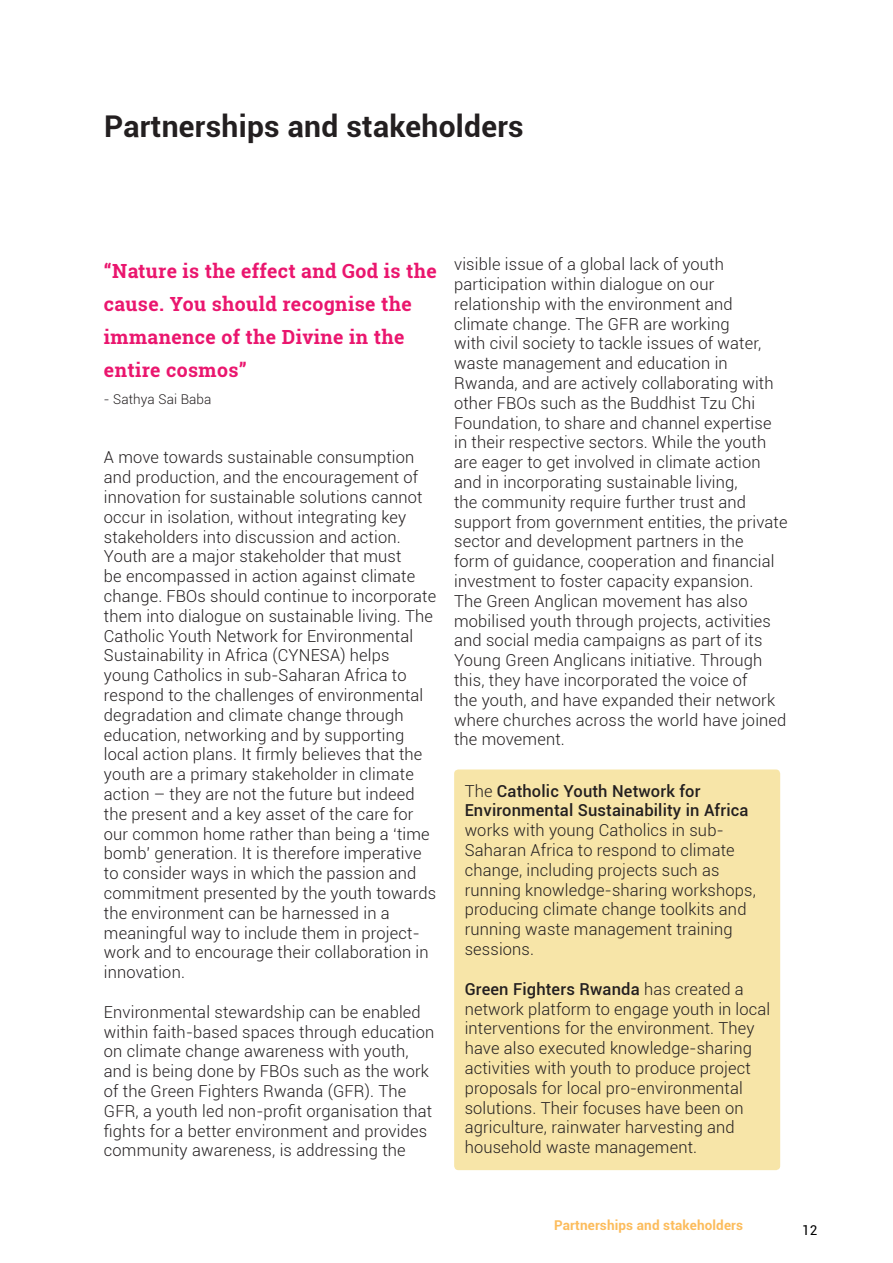
<style>
.page{position:relative;width:893px;height:1263px;background:#fff}
.page>*{position:absolute;margin:0;border:0;box-sizing:border-box;transform-origin:0 0}
.t1{font:700 30px "Roboto";letter-spacing:.01em;color:#231f20}
.t2{font:700 19.5px/33px "Roboto Slab";letter-spacing:.02em;color:#ea166e}
.t3{font:300 16.5px/19.8px "Roboto";letter-spacing:.01em;color:#231f20}
.t4{font:700 13.5px "Roboto";letter-spacing:.01em;color:#fcbc5c}
.t5{font:300 13.5px "Roboto";letter-spacing:.01em;color:#231f20}
.t6{font:13.5px "Roboto";color:#000}
.s1{font-weight:500}
</style>
<div class="page">
<div style="left:454px;top:769px;width:326px;height:401px;background:#f7e5a8;border-radius:4px"></div>
<p class="t1" style="left:104px;top:105px;width:421px">Partnerships and stakeholders</p>
<p class="t2" style="left:104px;top:254px;width:334px">“Nature is the effect and God is the cause. You should recognise the immanence of the Divine in the entire cosmos”</p>
<p class="t5" style="left:104px;top:390px;width:109px">- Sathya Sai Baba</p>
<p class="t3" style="left:104px;top:447px;width:334px">A move towards sustainable consumption and production, and the encouragement of innovation for sustainable solutions cannot occur in isolation, without integrating key stakeholders into discussion and action.<br>Youth are a major stakeholder that must<br>be encompassed in action against climate change. FBOs should continue to incorporate them into dialogue on sustainable living. The Catholic Youth Network for Environmental Sustainability in Africa (CYNESA) helps young Catholics in sub-Saharan Africa to respond to the challenges of environmental degradation and climate change through education, networking and by supporting local action plans. It firmly believes that the youth are a primary stakeholder in climate action – they are not the future but indeed the present and a key asset of the care for our common home rather than being a ‘time bomb’ generation. It is therefore imperative to consider ways in which the passion and commitment presented by the youth towards the environment can be harnessed in a meaningful way to include them in project&shy;work and to encourage their collaboration in innovation.</p>
<p class="t3" style="left:104px;top:1001px;width:332px">Environmental stewardship can be enabled within faith-based spaces through education on climate change awareness with youth, and is being done by FBOs such as the work of the Green Fighters Rwanda (GFR). The GFR, a youth led non-profit organisation that fights for a better environment and provides community awareness, is addressing the</p>
<p class="t3" style="left:454px;top:254px;width:335px">visible issue of a global lack of youth participation within dialogue on our relationship with the environment and climate change. The GFR are working<br>with civil society to tackle issues of water, waste management and education in Rwanda, and are actively collaborating with other FBOs such as the Buddhist Tzu Chi Foundation, to share and channel expertise in their respective sectors. While the youth are eager to get involved in climate action and in incorporating sustainable living,<br>the community require further trust and support from government entities, the private sector and development partners in the<br>form of guidance, cooperation and financial investment to foster capacity expansion.<br>The Green Anglican movement has also mobilised youth through projects, activities and social media campaigns as part of its Young Green Anglicans initiative. Through this, they have incorporated the voice of<br>the youth, and have expanded their network where churches across the world have joined the movement.</p>
<p class="t3" style="left:465px;top:780px;width:293px">The <span class="s1">Catholic Youth Network for Environmental Sustainability in Africa </span>works with young Catholics in sub-Saharan Africa to respond to climate change, including projects such as running knowledge-sharing workshops, producing climate change toolkits and running waste management training sessions.</p>
<p class="t3" style="left:465px;top:978px;width:307px"><span class="s1">Green Fighters Rwanda</span> has created a network platform to engage youth in local interventions for the environment. They have also executed knowledge-sharing activities with youth to produce project proposals for local pro-environmental solutions. Their focuses have been on agriculture, rainwater harvesting and household waste management.</p>
<p class="t4" style="left:554px;top:1216px;width:190px">Partnerships and stakeholders</p>
<p class="t6" style="left:802px;top:1220px;width:17px">12</p>
</div>
